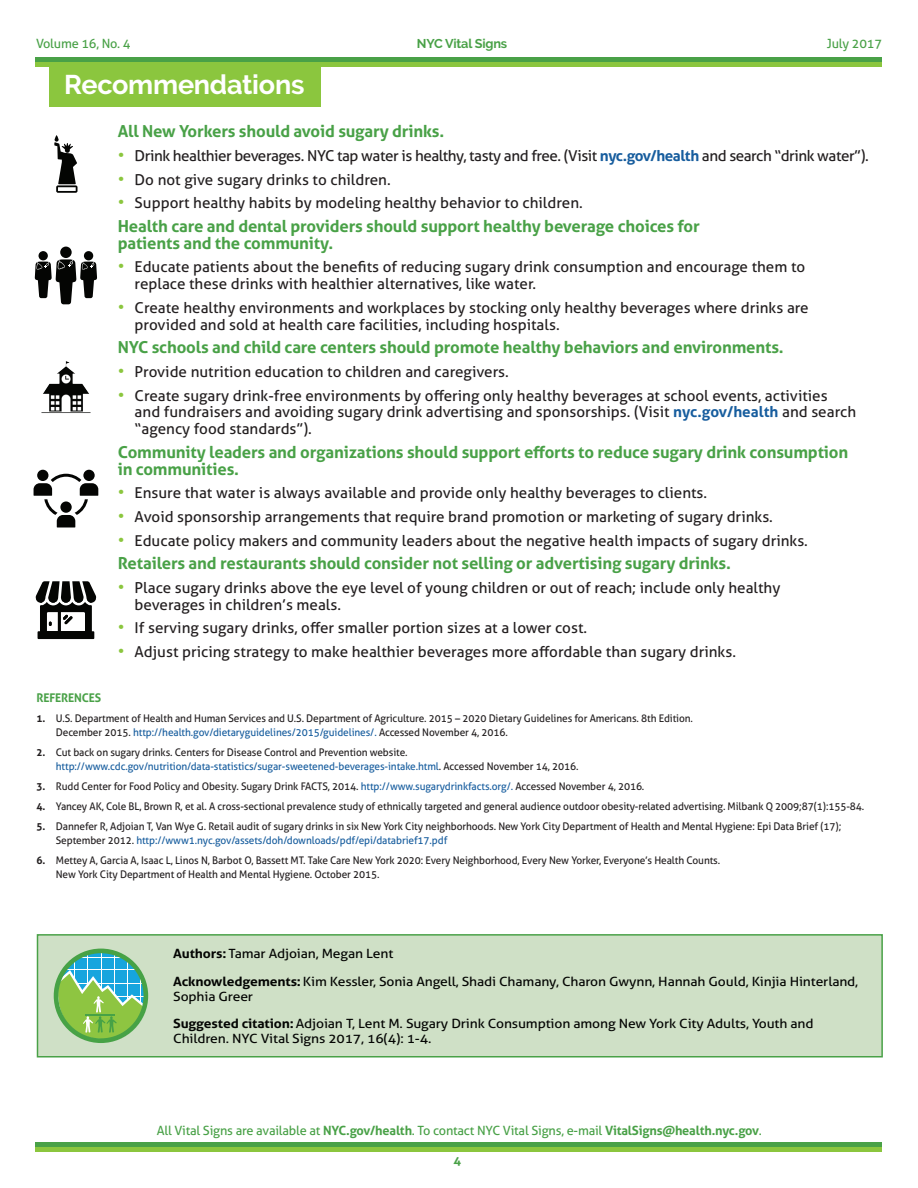
<style>
.page{position:relative;width:918px;height:1188px;background:#fff}
.page>*{position:absolute;margin:0;border:0;box-sizing:border-box;transform-origin:0 0}
.t1{font:700 27px "Raleway";letter-spacing:-.01em;color:#fff}
.t2{font:700 16.5px/17px "Aller";letter-spacing:-.01em;color:#49a147}
.t3{font:15px/16.8px "Aller";color:#231f20}
.t4{font:15px "Aller";letter-spacing:-.03em;color:#231f20}
.t5{font:12.75px/27.8px "Aller";letter-spacing:-.01em;color:#040503;scale:1.09 1}
.t6{font:12.75px "Aller";letter-spacing:-.015em;color:#49a147}
.t7{font:700 12.75px "Raleway";letter-spacing:-.015em;color:#49a147}
.t8{font:700 12px "Aller";letter-spacing:-.01em;color:#49a147}
.t9{font:700 12px "Aller";letter-spacing:-.01em;color:#49a147;scale:1.07 1}
.t10{font:10.5px/13.5px "Aller";letter-spacing:-.01em;color:#231f20}
.s1{font-size:16.5px;color:#8bc63e}
.s2{font-weight:700;color:#175d9e}
.s3{font-weight:700}
.s4{color:#175d9e}
</style>
<div class="page">
<div style="left:36px;top:1142px;width:846px;height:5px;background:#49a147"></div>
<hr style="left:36px;top:1147px;width:846px;height:4px;background:#8bc63e">
<div style="left:36px;top:57px;width:846px;height:5px;background:#49a147"></div>
<hr style="left:36px;top:62px;width:846px;height:4px;background:#8bc63e">
<div style="left:49px;top:65px;width:271px;height:41px;background:#8bc63e"></div>
<svg style="left:35px;top:581px;width:61px;height:58px"></svg>
<div style="left:37px;top:470px;width:11px;height:11px;background:#040503;border-radius:50%"></div>
<div style="left:83px;top:470px;width:12px;height:11px;background:#040503;border-radius:50%"></div>
<svg style="left:34px;top:474px;width:64px;height:53px"></svg>
<svg style="left:54px;top:135px;width:24px;height:58px"></svg>
<div style="left:60px;top:247px;width:12px;height:11px;background:#040503;border-radius:50%"></div>
<div style="left:39px;top:251px;width:9px;height:9px;background:#040503;border-radius:50%"></div>
<div style="left:84px;top:251px;width:9px;height:9px;background:#040503;border-radius:50%"></div>
<svg style="left:35px;top:259px;width:62px;height:45px"></svg>
<img style="left:41px;top:361px;width:50px;height:52px">
<div style="left:38px;top:935px;width:844px;height:122px;background:#cfe0c6"></div>
<div style="left:37px;top:934px;width:846px;height:124px;border:2px solid #49a147"></div>
<svg style="left:54px;top:949px;width:94px;height:94px"></svg>
<hr style="left:85px;top:1014px;width:30px;height:1px;background:#47a246">
<p class="t6" style="left:36px;top:36px;width:96px">Volume 16, No. 4</p>
<p class="t7" style="left:417px;top:36px;width:92px">NYC Vital Signs</p>
<p class="t6" style="left:827px;top:36px;width:57px">July 2017</p>
<h1 class="t1" style="left:64px;top:69px;width:242px">Recommendations</h1>
<p class="t2" style="left:118px;top:123px;width:328px">All New Yorkers should avoid sugary drinks.</p>
<p class="t4" style="left:118px;top:146px;width:753px"><span class="s1">•</span> Drink healthier beverages. NYC tap water is healthy, tasty and free. (Visit <span class="s2">nyc.gov/health</span> and search “drink water”).</p>
<p class="t3" style="left:118px;top:171px;width:275px"><span class="s1">•</span> Do not give sugary drinks to children.</p>
<p class="t3" style="left:118px;top:194px;width:467px"><span class="s1">•</span> Support healthy habits by modeling healthy behavior to children.</p>
<p class="t2" style="left:118px;top:217px;width:584px">Health care and dental providers should support healthy beverage choices for patients and the community.</p>
<p class="t3" style="left:135px;top:259px;width:672px;text-indent:-17px"><span class="s1">•</span> Educate patients about the benefits of reducing sugary drink consumption and encourage them to replace these drinks with healthier alternatives, like water.</p>
<p class="t3" style="left:135px;top:299px;width:676px;text-indent:-17px"><span class="s1">•</span> Create healthy environments and workplaces by stocking only healthy beverages where drinks are provided and sold at health care facilities, including hospitals.</p>
<p class="t2" style="left:118px;top:339px;width:668px">NYC schools and child care centers should promote healthy behaviors and environments.</p>
<p class="t3" style="left:118px;top:363px;width:393px"><span class="s1">•</span> Provide nutrition education to children and caregivers.</p>
<p class="t3" style="left:135px;top:387px;width:723px;text-indent:-17px"><span class="s1">•</span> Create sugary drink-free environments by offering only healthy beverages at school events, activities and fundraisers and avoiding sugary drink advertising and sponsorships. (Visit <span class="s2">nyc.gov/health</span> and search “agency food standards”).</p>
<p class="t2" style="left:118px;top:443px;width:732px">Community leaders and organizations should support efforts to reduce sugary drink consumption in communities.</p>
<p class="t3" style="left:118px;top:485px;width:591px"><span class="s1">•</span> Ensure that water is always available and provide only healthy beverages to clients.</p>
<p class="t3" style="left:118px;top:508px;width:657px"><span class="s1">•</span> Avoid sponsorship arrangements that require brand promotion or marketing of sugary drinks.</p>
<p class="t3" style="left:118px;top:532px;width:692px"><span class="s1">•</span> Educate policy makers and community leaders about the negative health impacts of sugary drinks.</p>
<p class="t2" style="left:118px;top:555px;width:615px">Retailers and restaurants should consider not selling or advertising sugary drinks.</p>
<p class="t3" style="left:135px;top:579px;width:647px;text-indent:-17px"><span class="s1">•</span> Place sugary drinks above the eye level of young children or out of reach; include only healthy beverages in children’s meals.</p>
<p class="t3" style="left:118px;top:620px;width:471px"><span class="s1">•</span> If serving sugary drinks, offer smaller portion sizes at a lower cost.</p>
<p class="t3" style="left:118px;top:643px;width:620px"><span class="s1">•</span> Adjust pricing strategy to make healthier beverages more affordable than sugary drinks.</p>
<p class="t8" style="left:36px;top:690px;width:66px">REFERENCES</p>
<p class="t10" style="left:56px;top:712px;width:639px;text-indent:-20px"><span class="s3">1.</span> U.S. Department of Health and Human Services and U.S. Department of Agriculture. 2015 – 2020 Dietary Guidelines for Americans. 8th Edition.<br>December 2015. <span class="s4">http://health.gov/dietaryguidelines/2015/guidelines/.</span> Accessed November 4, 2016.</p>
<p class="t10" style="left:56px;top:746px;width:524px;text-indent:-20px"><span class="s3">2.</span> Cut back on sugary drinks. Centers for Disease Control and Prevention website. <span class="s4">http://www.cdc.gov/nutrition/data-statistics/sugar-sweetened-beverages-intake.html</span>. Accessed November 14, 2016.</p>
<p class="t10" style="left:36px;top:779px;width:610px"><span class="s3">3.</span> Rudd Center for Food Policy and Obesity. Sugary Drink FACTS, 2014. <span class="s4">http://www.sugarydrinkfacts.org/.</span> Accessed November 4, 2016.</p>
<p class="t10" style="left:36px;top:800px;width:829px"><span class="s3">4.</span> Yancey AK, Cole BL, Brown R, et al. A cross-sectional prevalence study of ethnically targeted and general audience outdoor obesity-related advertising. Milbank Q 2009;87(1):155-84.</p>
<p class="t10" style="left:56px;top:820px;width:787px;text-indent:-20px"><span class="s3">5.</span> Dannefer R, Adjoian T, Van Wye G. Retail audit of sugary drinks in six New York City neighborhoods. New York City Department of Health and Mental Hygiene: Epi Data Brief (17);<br>September 2012. <span class="s4">http://www1.nyc.gov/assets/doh/downloads/pdf/epi/databrief17.pdf</span></p>
<p class="t10" style="left:56px;top:854px;width:666px;text-indent:-20px"><span class="s3">6.</span> Mettey A, Garcia A, Isaac L, Linos N, Barbot O, Bassett MT. Take Care New York 2020: Every Neighborhood, Every New Yorker, Everyone’s Health Counts.<br>New York City Department of Health and Mental Hygiene. October 2015.</p>
<p class="t5" style="left:173px;top:940px;width:630px"><span class="s3">Authors:</span> Tamar Adjoian, Megan Lent<br><span class="s3">Acknowledgements:</span>Kim Kessler, Sonia Angell, Shadi Chamany, Charon Gwynn, Hannah Gould, Kinjia Hinterland,</p>
<p class="t5" style="left:173px;top:982px;width:589px">Sophia Greer<br><span class="s3">Suggested citation:</span>Adjoian T, Lent M. Sugary Drink Consumption among New York City Adults, Youth and</p>
<p class="t5" style="left:173px;top:1024px;width:238px">Children. NYC Vital Signs 2017, 16(4): 1-4.</p>
<p class="t6" style="left:157px;top:1123px;width:607px">All Vital Signs are available at <span class="s3">NYC.gov/health</span>. To contact NYC Vital Signs, e-mail <span class="s3">VitalSigns@health.nyc.gov</span>.</p>
<p class="t9" style="left:453px;top:1153px;width:9px">4</p>
</div>
